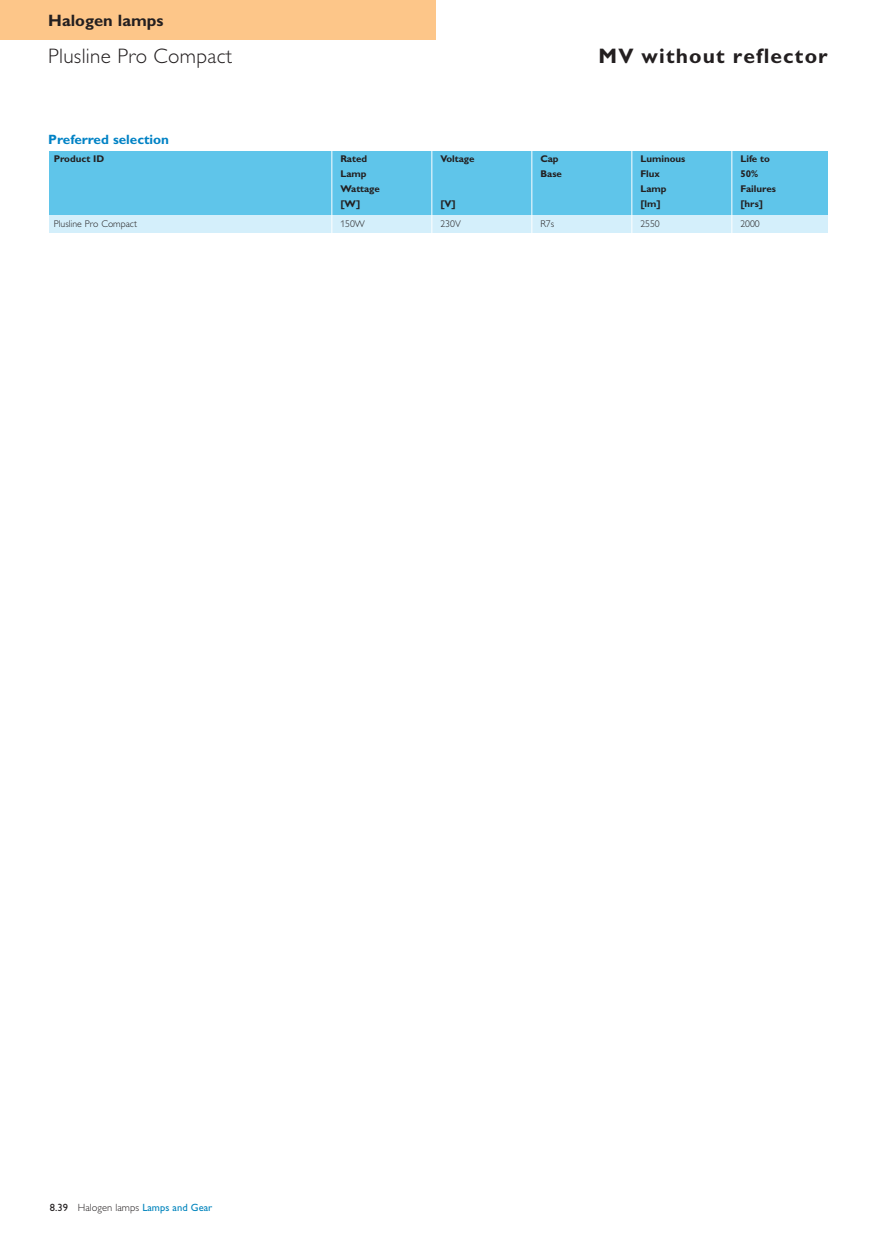
<style>
.page{position:relative;width:886px;height:1258px;background:#fff}
.page>*{position:absolute;margin:0;border:0;box-sizing:border-box;transform-origin:0 0}
.t1{font:300 21px "Gill Alt One";letter-spacing:.015em;color:#231f20}
.t2{font:700 21px "Gill Alt One";letter-spacing:.055em;color:#231f20}
.t3{font:700 16.5px "Gill Alt One";color:#231f20}
.t4{font:700 13.5px "Gill Alt One";color:#0082c5}
.t5{font:300 10.5px "Gill Alt One";color:#231f20}
.t6{font:700 9.75px/15px "Gill Alt One";color:#231f20}
.t7{font:300 9.75px "Gill Alt One";color:#231f20}
.s1{font-weight:400}
.s2{font-weight:400;color:#0084bd}
</style>
<div class="page">
<svg style="left:0;top:0;width:828px;height:233px"></svg>
<h2 class="t3" style="left:48px;top:15px;width:117px">Halogen lamps</h2>
<h1 class="t1" style="left:48px;top:48px;width:185px">Plusline Pro Compact</h1>
<h1 class="t2" style="left:598px;top:48px;width:230px">MV without reflector</h1>
<h3 class="t4" style="left:48px;top:134px;width:122px">Preferred selection</h3>
<p class="t6" style="left:54px;top:152px;width:52px">Product ID</p>
<p class="t6" style="left:540px;top:152px;width:23px">Cap<br>Base</p>
<p class="t6" style="left:340px;top:152px;width:41px">Rated<br>Lamp<br>Wattage [W]</p>
<p class="t6" style="left:640px;top:152px;width:46px">Luminous<br>Flux<br>Lamp [lm]</p>
<p class="t6" style="left:440px;top:152px;width:35px">Voltage</p>
<p class="t6" style="left:440px;top:197px;width:17px">[V]</p>
<p class="t6" style="left:740px;top:152px;width:37px">Life to<br>50%<br>Failures [hrs]</p>
<p class="t7" style="left:54px;top:220px;width:85px">Plusline Pro Compact</p>
<p class="t7" style="left:340px;top:220px;width:26px">150W</p>
<p class="t7" style="left:440px;top:220px;width:22px">230V</p>
<p class="t7" style="left:540px;top:220px;width:15px">R7s</p>
<p class="t7" style="left:640px;top:220px;width:21px">2550</p>
<p class="t7" style="left:740px;top:220px;width:21px">2000</p>
<p class="t5" style="left:50px;top:1204px;width:164px"><span class="s1">8.39</span> Halogen lamps <span class="s2">Lamps and Gear</span></p>
</div>
